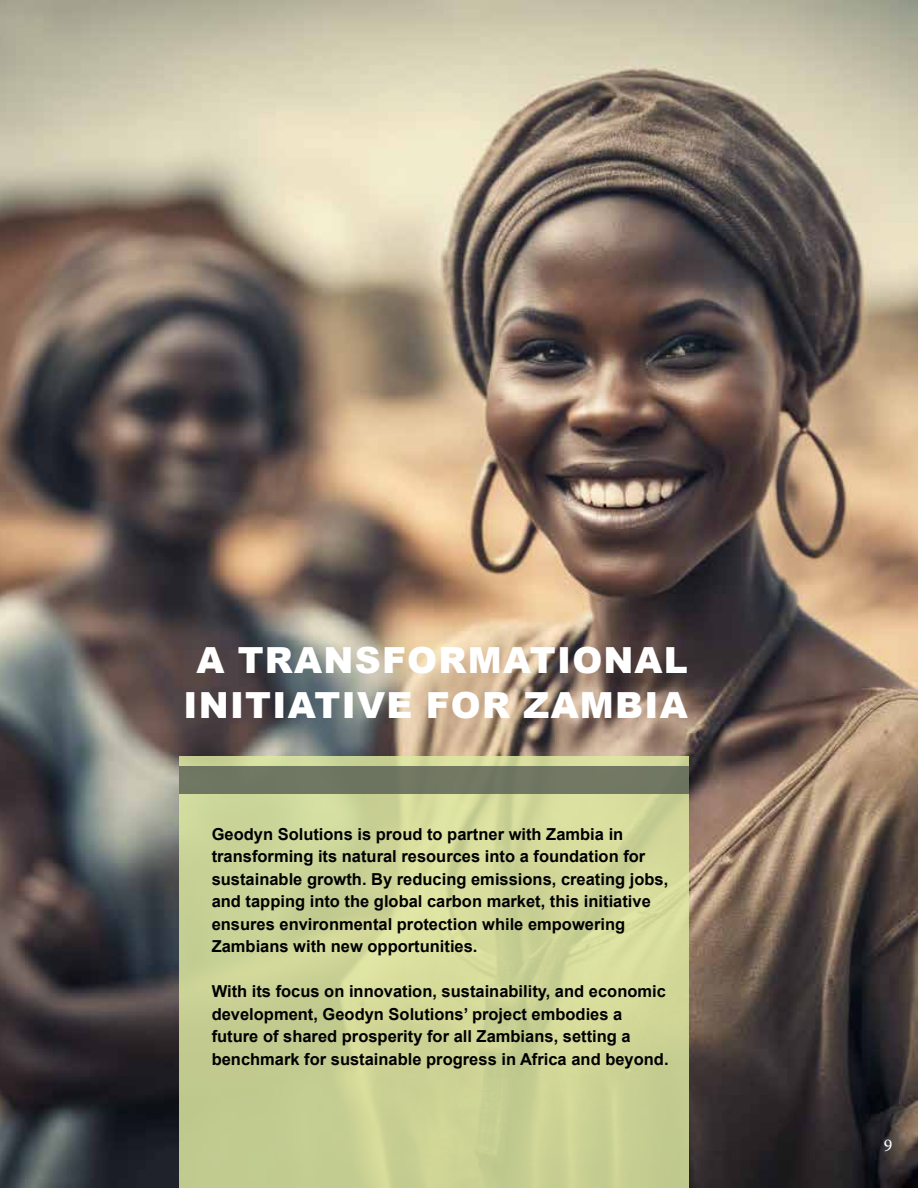
<style>
.page{position:relative;width:918px;height:1188px;background:#fff}
.page>*{position:absolute;margin:0;border:0;box-sizing:border-box;transform-origin:0 0}
.t1{font:900 36px/45px "Arial";letter-spacing:.035em;color:#fff;text-align:center}
.t2{font:18px "Minion Pro";color:#fff}
.t3{font:700 16.5px/22.5px "Arial";color:#000}
</style>
<div class="page">
<img style="left:0;top:0;width:918px;height:1188px">
<svg style="left:179px;top:757px;width:509px;height:431px;fill:#cbd395"></svg>
<div style="left:179px;top:767px;width:509px;height:27px;background:#707762"></div>
<h1 class="t1" style="left:184px;top:636px;width:506px">A TRANSFORMATIONAL<br>INITIATIVE FOR ZAMBIA</h1>
<p class="t3" style="left:212px;top:823px;width:458px">Geodyn Solutions is proud to partner with Zambia in transforming its natural resources into a foundation for sustainable growth. By reducing emissions, creating jobs, and tapping into the global carbon market, this initiative ensures environmental protection while empowering Zambians with new opportunities.</p>
<p class="t3" style="left:212px;top:980px;width:458px">With its focus on innovation, sustainability, and economic development, Geodyn Solutions’ project embodies a future of shared prosperity for all Zambians, setting a benchmark for sustainable progress in Africa and beyond.</p>
<p class="t2" style="left:884px;top:1133px;width:10px">9</p>
</div>
